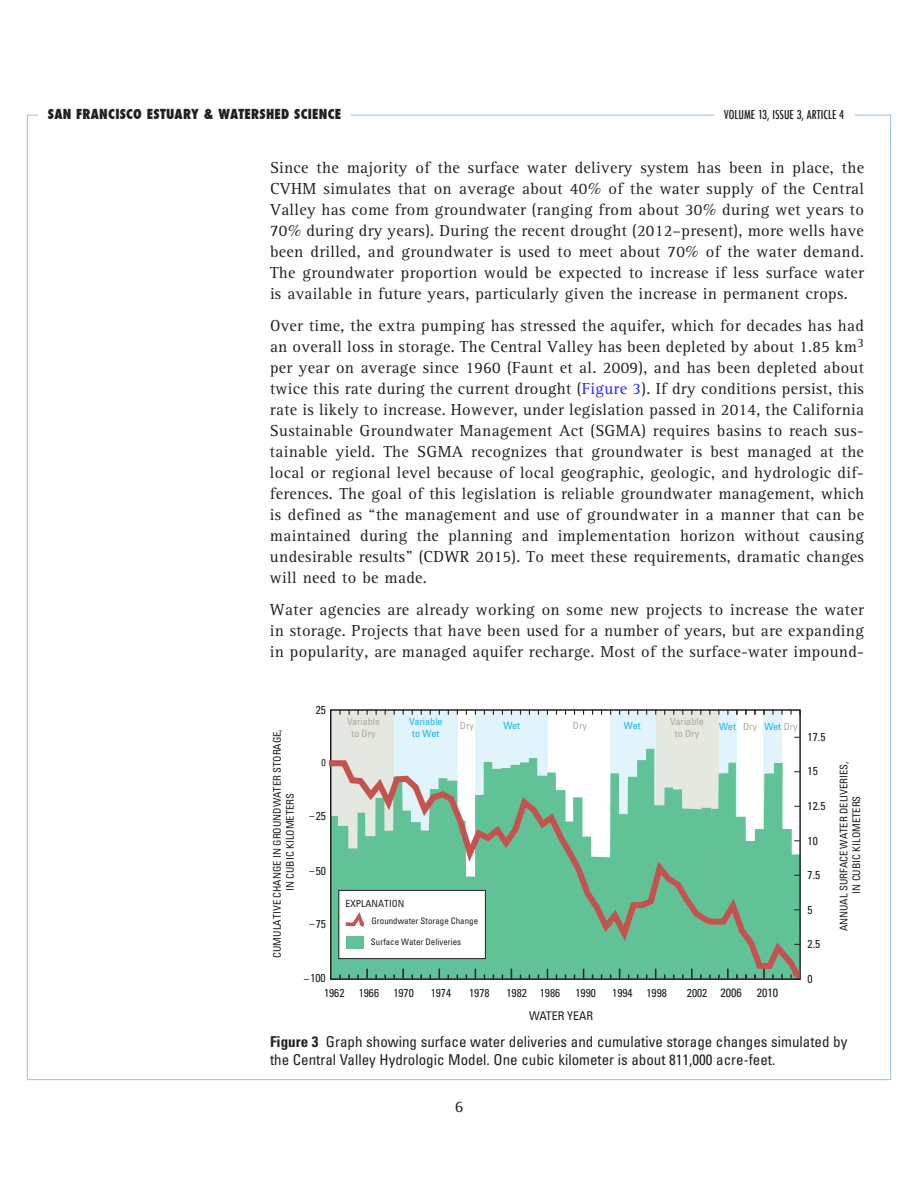
<style>
.page{position:relative;width:918px;height:1188px;background:#fff}
.page>*{position:absolute;margin:0;border:0;box-sizing:border-box;transform-origin:0 0}
.t1{font:16.5px/21px "Rotis Serif";letter-spacing:.02em;color:#231f20;text-align:justify}
.t2{font:condensed 15px/18px "Univers";color:#231f20}
.t3{font:800 condensed 13.5px "Futura";letter-spacing:.02em;color:#231f20}
.t4{font:500 condensed 12px "Futura";color:#231f20}
.t5{font:condensed 12px "Univers";color:#231f20}
.t6{font:condensed 11.55px "Univers";color:#231f20}
.t7{font:condensed 10.5px/12.9px "Univers";color:#231f20;text-align:center}
.t8{font:condensed 9.9px "Univers";color:#231f20}
.t9{font:condensed 9.75px/11.9px "Univers";color:#1eb3e0;text-align:center;scale:1.04 1}
.t10{font:condensed 9.75px/11.9px "Univers";color:#a9ac9c;text-align:center}
.t11{font:condensed 9.75px/11.9px "Univers";color:#a9ac9c;text-align:center;scale:1.04 1}
.t12{font:condensed 9.75px "Univers";color:#231f20}
.t13{font:condensed 9px "Univers";color:#231f20}
.s1{color:#2523ff}
.s2{font-size:9.15px}
.s3{color:#a9ac9c}
.s4{font-weight:700}
</style>
<div class="page">
<div style="left:611px;top:710px;width:54px;height:269px;background:#e1f4fc"></div>
<div style="left:656px;top:710px;width:68px;height:269px;background:#e5e8e1"></div>
<div style="left:475px;top:710px;width:72px;height:269px;background:#e1f4fc"></div>
<div style="left:331px;top:710px;width:63px;height:269px;background:#e5e8e1"></div>
<div style="left:394px;top:710px;width:63px;height:269px;background:#e1f4fc"></div>
<div style="left:764px;top:710px;width:18px;height:270px;background:#e1f4fc"></div>
<div style="left:719px;top:710px;width:18px;height:270px;background:#e1f4fc"></div>
<svg style="left:328px;top:757px;width:473px;height:224px"></svg>
<svg style="left:709px;top:763px;width:92px;height:217px"></svg>
<div style="left:339px;top:890px;width:146px;height:69px;background:#fff"></div>
<div style="left:338px;top:890px;width:148px;height:69px;border:1px solid #231f20"></div>
<svg style="left:345px;top:912px;width:19px;height:15px"></svg>
<div style="left:346px;top:936px;width:18px;height:13px;background:#61c297"></div>
<p class="t3" style="left:48px;top:105px;width:295px">SAN FRANCISCO ESTUARY &amp; WATERSHED SCIENCE</p>
<p class="t4" style="left:724px;top:107px;width:121px">VOLUME 13, ISSUE 3, ARTICLE 4</p>
<p class="t1" style="left:270px;top:158px;width:596px">Since the majority of the surface water delivery system has been in place, the<br>CVHM simulates that on average about 40</p>
<p class="t1" style="left:270px;top:179px;width:596px;text-indent:338px">of the water supply of the Central Valley has come from groundwater (ranging from about 30 during wet years to 70 during dry years). During the recent drought (2012–present), more wells have been drilled, and groundwater is used to meet about 70</p>
<p class="t1" style="left:270px;top:242px;width:596px;text-indent:436px">of the water demand.<br>The groundwater proportion would be expected to increase if less surface water is available in future years, particularly given the increase in permanent crops.</p>
<p class="t1" style="left:270px;top:316px;width:596px">Over time, the extra pumping has stressed the aquifer, which for decades has had an overall loss in storage. The Central Valley has been depleted by about 1.85 km<sup>3 </sup>per year on average since 1960 (Faunt et al. 2009), and has been depleted about twice this rate during the current drought (<span class="s1">Figure 3</span>). If dry conditions persist, this rate is likely to increase. However, under legislation passed in 2014, the California Sustainable Groundwater Management Act (SGMA) requires basins to reach sus&shy;tainable yield. The SGMA recognizes that groundwater is best managed at the local or regional level because of local geographic, geologic, and hydrologic dif&shy;ferences. The goal of this legislation is reliable groundwater management, which is defined as “the management and use of groundwater in a manner that can be maintained during the planning and implementation horizon without causing undesirable results” (CDWR 2015). To meet these requirements, dramatic changes will need to be made.</p>
<p class="t1" style="left:270px;top:600px;width:595px">Water agencies are already working on some new projects to increase the water in storage. Projects that have been used for a number of years, but are expanding in popularity, are managed aquifer recharge. Most of the surface-water impound-</p>
<p class="t7" style="left:270px;top:958px;width:230px;rotate:-90deg">CUMULATIVE CHANGE IN GROUNDWATER STORAGE,<br>IN CUBIC KILOMETERS</p>
<p class="t6" style="left:316px;top:702px;width:12px">25</p>
<p class="t8" style="left:322px;top:757px;width:6px">0</p>
<p class="t6" style="left:308px;top:809px;width:19px"><span class="s2">-</span>25</p>
<p class="t6" style="left:308px;top:863px;width:19px"><span class="s2">-</span>50</p>
<p class="t6" style="left:308px;top:916px;width:19px"><span class="s2">-</span>75</p>
<p class="t6" style="left:303px;top:971px;width:24px"><span class="s2">-</span>100</p>
<p class="t10" style="left:347px;top:715px;width:34px">Variable to Dry</p>
<p class="t11" style="left:670px;top:715px;width:34px">Variable to Dry</p>
<p class="t9" style="left:409px;top:715px;width:34px">Variable to Wet</p>
<p class="t11" style="left:460px;top:719px;width:15px">Dry</p>
<p class="t9" style="left:503px;top:719px;width:18px">Wet</p>
<p class="t10" style="left:573px;top:719px;width:15px">Dry</p>
<p class="t9" style="left:624px;top:719px;width:18px">Wet</p>
<p class="t9" style="left:719px;top:721px;width:38px">Wet <span class="s3">Dry</span></p>
<p class="t9" style="left:764px;top:720px;width:33px">Wet <span class="s3">Dry</span></p>
<p class="t12" style="left:345px;top:897px;width:60px">EXPLANATION</p>
<p class="t13" style="left:372px;top:916px;width:108px">Groundwater Storage Change</p>
<p class="t13" style="left:371px;top:937px;width:92px">Surface Water Deliveries</p>
<p class="t6" style="left:324px;top:985px;width:91px">1962 1966 1970</p>
<p class="t6" style="left:431px;top:985px;width:22px">1974</p>
<p class="t6" style="left:469px;top:985px;width:22px">1978</p>
<p class="t6" style="left:506px;top:985px;width:55px">1982 1986</p>
<p class="t6" style="left:575px;top:985px;width:22px">1990</p>
<p class="t6" style="left:612px;top:985px;width:56px">1994 1998</p>
<p class="t6" style="left:687px;top:985px;width:22px">2002</p>
<p class="t5" style="left:529px;top:1008px;width:66px">WATER YEAR</p>
<p class="t5" style="left:720px;top:985px;width:59px">2006 2010</p>
<p class="t6" style="left:808px;top:729px;width:19px">17.5</p>
<p class="t6" style="left:808px;top:764px;width:12px">15</p>
<p class="t6" style="left:808px;top:799px;width:19px">12.5</p>
<p class="t6" style="left:808px;top:833px;width:12px">10</p>
<p class="t6" style="left:808px;top:868px;width:14px">7.5</p>
<p class="t6" style="left:808px;top:902px;width:7px">5</p>
<p class="t6" style="left:808px;top:937px;width:14px">2.5</p>
<p class="t6" style="left:808px;top:972px;width:7px">0</p>
<p class="t7" style="left:837px;top:931px;width:171px;rotate:-90deg">ANNUAL SURFACE WATER DELIVERIES,<br>IN CUBIC KILOMETERS</p>
<p class="t2" style="left:270px;top:1032px;width:579px"><span class="s4">Figure 3</span> Graph showing surface water deliveries and cumulative storage changes simulated by the Central Valley Hydrologic Model. One cubic kilometer is about 811,000 acre-feet.</p>
<p class="t1" style="left:455px;top:1097px;width:10px">6</p>
</div>
